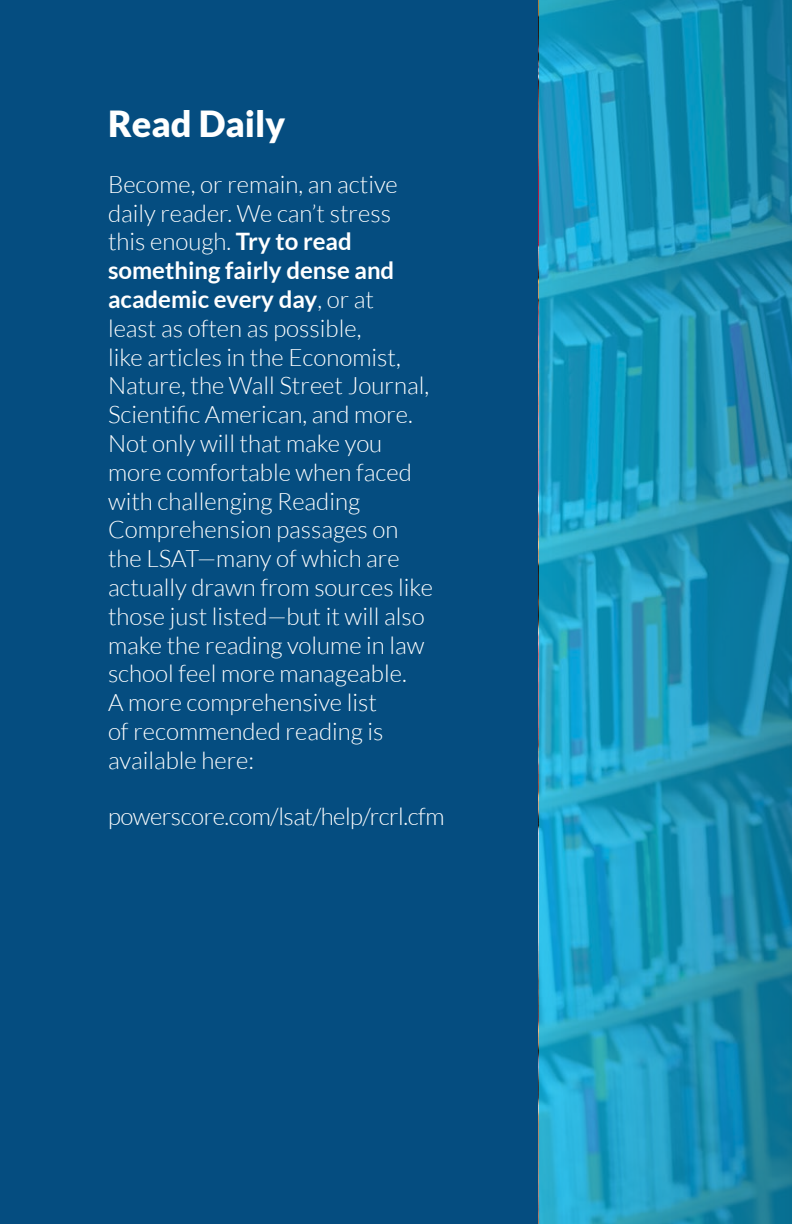
<style>
.page{position:relative;width:792px;height:1224px;background:#fff}
.page>*{position:absolute;margin:0;border:0;box-sizing:border-box;transform-origin:0 0}
.t1{font:900 36px "Lato";color:#fff}
.t2{font:300 24px/28.8px "Lato";color:#fff}
.t3{font:300 24px "Lato";letter-spacing:-.02em;color:#fff}
.s1{font-weight:700}
</style>
<div class="page">
<div style="left:0;top:0;width:538px;height:1224px;background:#054d80"></div>
<svg style="left:539px;top:0;width:253px;height:1224px;background:#1d96ba"></svg>
<p class="t1" style="left:108px;top:103px;width:179px">Read Daily</p>
<p class="t2" style="left:108px;top:170px;width:327px">Become, or remain, an active daily reader. We can’t stress this enough. <span class="s1">Try to read something fairly dense and academic every day</span>, or at<br>least as often as possible,<br>like articles in the Economist,<br>Nature, the Wall Street Journal,<br>Scientific American, and more.<br>Not only will that make you more comfortable when faced with challenging Reading<br>Comprehension passages on the LSAT—many of which are actually drawn from sources like those just listed—but it will also make the reading volume in law school feel more manageable.<br>A more comprehensive list<br>of recommended reading is available here:</p>
<p class="t3" style="left:108px;top:803px;width:338px">powerscore.com/lsat/help/rcrl.cfm</p>
</div>
